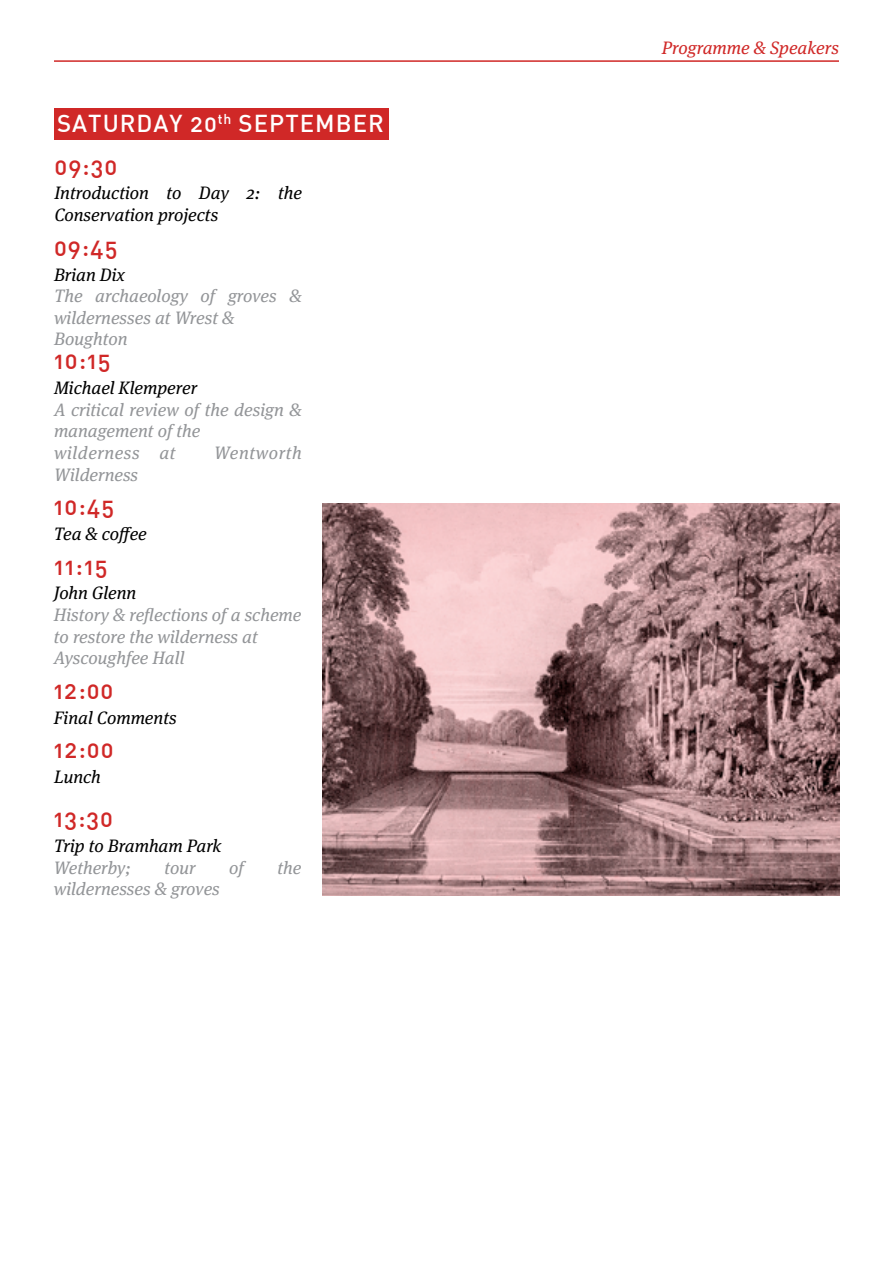
<style>
.page{position:relative;width:893px;height:1263px;background:#fff}
.page>*{position:absolute;margin:0;border:0;box-sizing:border-box;transform-origin:0 0}
.t1{font:24px "DIN Medium Alternate";letter-spacing:.04em;color:#d02827}
.t2{font:24px/42.9px "DIN Medium Alternate";letter-spacing:.04em;color:#fff}
.t3{font:italic 18px/21.6px "Meta Serif Pro";color:#939598}
.t4{font:italic 18px/21.6px "Meta Serif Pro";color:#000}
.t5{font:italic 18px "Meta Serif Pro";color:#d02827}
.t6{font:italic 18px "Meta Serif Pro";letter-spacing:.03em;color:#939598}
.s1{color:#d02827}
</style>
<div class="page">
<div style="left:55px;top:108px;width:334px;height:32px;background:#d02827"></div>
<img style="left:323px;top:503px;width:516px;height:392px">
<hr style="left:54px;top:60px;width:785px;height:2px;background:#d02827">
<h1 class="t2" style="left:55px;top:101px;width:331px">SATURDAY 20<sup>th</sup> SEPTEMBER<br><span class="s1">09:30</span></h1>
<p class="t4" style="left:54px;top:181px;width:249px">Introduction to Day 2: the<br>Conservation projects</p>
<h1 class="t1" style="left:54px;top:232px;width:65px">09:45</h1>
<p class="t4" style="left:54px;top:262px;width:73px">Brian Dix</p>
<p class="t3" style="left:54px;top:284px;width:249px">The archaeology of groves &amp; wildernesses at Wrest &amp;<br>Boughton</p>
<h1 class="t1" style="left:54px;top:345px;width:58px">10:15</h1>
<p class="t4" style="left:54px;top:376px;width:145px">Michael Klemperer</p>
<p class="t3" style="left:54px;top:398px;width:249px">A critical review of the design &amp; management of the<br>wilderness at</p>
<p class="t6" style="left:214px;top:440px;width:89px">Wentworth</p>
<p class="t3" style="left:54px;top:462px;width:86px">Wilderness</p>
<h1 class="t1" style="left:54px;top:491px;width:62px">10:45</h1>
<p class="t4" style="left:54px;top:522px;width:94px">Tea &amp; coffee</p>
<h1 class="t1" style="left:54px;top:551px;width:55px">11:15</h1>
<p class="t4" style="left:54px;top:581px;width:84px">John Glenn</p>
<p class="t3" style="left:54px;top:603px;width:249px">History &amp; reflections of a scheme to restore the wilderness at<br>Ayscoughfee Hall</p>
<h1 class="t1" style="left:54px;top:675px;width:61px">12:00</h1>
<p class="t4" style="left:54px;top:706px;width:124px">Final Comments</p>
<h1 class="t1" style="left:54px;top:734px;width:61px">12:00</h1>
<p class="t4" style="left:54px;top:765px;width:48px">Lunch</p>
<h1 class="t1" style="left:54px;top:802px;width:61px">13:30</h1>
<p class="t4" style="left:54px;top:834px;width:169px">Trip to Bramham Park</p>
<p class="t3" style="left:54px;top:856px;width:79px">Wetherby;</p>
<p class="t3" style="left:164px;top:856px;width:33px">tour</p>
<p class="t3" style="left:229px;top:856px;width:16px">of</p>
<p class="t3" style="left:277px;top:856px;width:25px">the</p>
<p class="t3" style="left:54px;top:877px;width:168px">wildernesses &amp; groves</p>
<p class="t5" style="left:662px;top:35px;width:179px">Programme &amp; Speakers</p>
</div>
